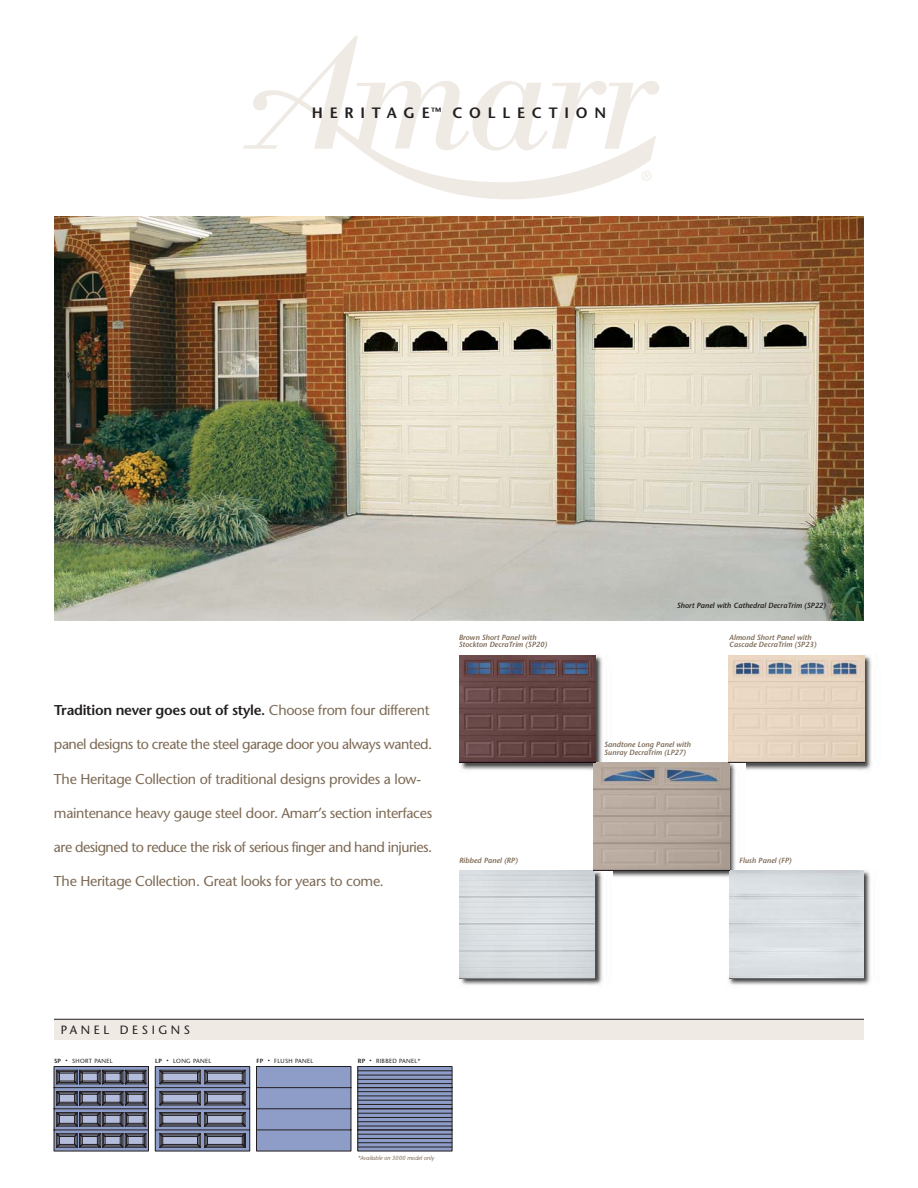
<style>
.page{position:relative;width:918px;height:1188px;background:#fff}
.page>*{position:absolute;margin:0;border:0;box-sizing:border-box;transform-origin:0 0}
.t1{font:600 15px "Stone Sans";letter-spacing:.455em;color:#231f20}
.t2{font:14.25px "Stone Sans";letter-spacing:-.025em;color:#7d6a55}
.t3{font:600 14.25px "Stone Sans";letter-spacing:-.02em;color:#231f20}
.t4{font:12px "Stone Sans";letter-spacing:.3em;color:#231f20}
.t5{font:italic 600 7.5px/7.5px "Stone Sans";color:#7d6a55}
.t6{font:italic 600 7.5px "Stone Sans";color:#231f20}
.t7{font:6px "Stone Sans";letter-spacing:.05em;color:#231f20}
.t8{font:italic 6px "Stone Sans";letter-spacing:-.01em;color:#7d6a55}
.s1{font-weight:400;color:#7d6a55}
.s2{font-weight:600}
.s3{font-size:4.5px}
</style>
<div class="page">
<img style="left:54px;top:216px;width:809px;height:404px">
<img style="left:728px;top:870px;width:143px;height:115px">
<img style="left:746px;top:655px;width:126px;height:115px">
<img style="left:593px;top:762px;width:153px;height:129px">
<img style="left:459px;top:869px;width:153px;height:116px">
<img style="left:459px;top:655px;width:153px;height:128px">
<svg style="left:243px;top:36px;width:416px;height:193px"></svg>
<div style="left:54px;top:1019px;width:810px;height:21px;background:#efeae4"></div>
<hr style="left:54px;top:1019px;width:810px;height:1px;background:#231f20">
<img style="left:729px;top:871px;width:134px;height:107px">
<img style="left:460px;top:870px;width:135px;height:108px">
<svg style="left:54px;top:1066px;width:95px;height:85px;background:#696e84"></svg>
<svg style="left:155px;top:1066px;width:95px;height:85px;background:#71778f"></svg>
<svg style="left:256px;top:1066px;width:95px;height:85px;background:#8694bc"></svg>
<img style="left:594px;top:763px;width:135px;height:108px">
<img style="left:460px;top:655px;width:135px;height:108px">
<img style="left:728px;top:655px;width:136px;height:108px">
<svg style="left:358px;top:1066px;width:94px;height:85px;background:#808cb2"></svg>
<hr style="left:358px;top:1083px;width:94px;height:1px;background:#231f20">
<hr style="left:358px;top:1075px;width:94px;height:1px;background:#231f20">
<hr style="left:358px;top:1071px;width:94px;height:1px;background:#231f20">
<hr style="left:358px;top:1079px;width:94px;height:1px;background:#231f20">
<hr style="left:358px;top:1104px;width:94px;height:1px;background:#231f20">
<hr style="left:358px;top:1096px;width:94px;height:1px;background:#231f20">
<hr style="left:358px;top:1091px;width:94px;height:1px;background:#231f20">
<hr style="left:358px;top:1100px;width:94px;height:1px;background:#231f20">
<hr style="left:358px;top:1126px;width:94px;height:1px;background:#231f20">
<hr style="left:358px;top:1117px;width:94px;height:1px;background:#231f20">
<hr style="left:358px;top:1113px;width:94px;height:1px;background:#231f20">
<hr style="left:358px;top:1121px;width:94px;height:1px;background:#231f20">
<hr style="left:358px;top:1147px;width:94px;height:1px;background:#231f20">
<hr style="left:358px;top:1138px;width:94px;height:1px;background:#231f20">
<hr style="left:358px;top:1134px;width:94px;height:1px;background:#231f20">
<hr style="left:358px;top:1142px;width:94px;height:1px;background:#231f20">
<hr style="left:358px;top:1087px;width:94px;height:1px;background:#231f20">
<hr style="left:358px;top:1109px;width:94px;height:1px;background:#231f20">
<hr style="left:358px;top:1130px;width:94px;height:1px;background:#231f20">
<p class="t1" style="left:312px;top:107px;width:296px">HERITAGE<sup>™</sup> COLLECTION</p>
<p class="t6" style="left:677px;top:603px;width:151px">Short Panel with Cathedral DecraTrim (SP22)</p>
<p class="t3" style="left:54px;top:705px;width:377px">Tradition never goes out of style. <span class="s1">Choose from four different</span></p>
<p class="t2" style="left:54px;top:739px;width:380px">panel designs to create the steel garage door you always wanted.</p>
<p class="t2" style="left:54px;top:773px;width:369px">The Heritage Collection of traditional designs provides a low-</p>
<p class="t2" style="left:54px;top:807px;width:380px">maintenance heavy gauge steel door. Amarr’s section interfaces</p>
<p class="t2" style="left:54px;top:841px;width:380px">are designed to reduce the risk of serious finger and hand injuries.</p>
<p class="t2" style="left:54px;top:876px;width:332px">The Heritage Collection. Great looks for years to come.</p>
<p class="t5" style="left:459px;top:634px;width:90px">Brown Short Panel with<br>Stockton DecraTrim (SP20)</p>
<p class="t5" style="left:729px;top:634px;width:89px">Almond Short Panel with<br>Cascade DecraTrim (SP23)</p>
<p class="t5" style="left:459px;top:858px;width:60px">Ribbed Panel (RP)</p>
<p class="t5" style="left:604px;top:742px;width:88px">Sandtone Long Panel with<br>Sunray DecraTrim (LP27)</p>
<p class="t5" style="left:739px;top:858px;width:54px">Flush Panel (FP)</p>
<p class="t4" style="left:61px;top:1025px;width:131px">PANEL DESIGNS</p>
<p class="t7" style="left:54px;top:1059px;width:60px"><span class="s2">SP</span> <span class="s3">•</span> SHORT PANEL</p>
<p class="t7" style="left:155px;top:1059px;width:58px"><span class="s2">LP</span> <span class="s3">•</span> LONG PANEL</p>
<p class="t7" style="left:257px;top:1059px;width:58px"><span class="s2">FP</span> <span class="s3">•</span> FLUSH PANEL</p>
<p class="t7" style="left:358px;top:1059px;width:64px"><span class="s2">RP</span> <span class="s3">•</span> RIBBED PANEL*</p>
<p class="t8" style="left:358px;top:1155px;width:78px">*Available on 3000 model only</p>
</div>
